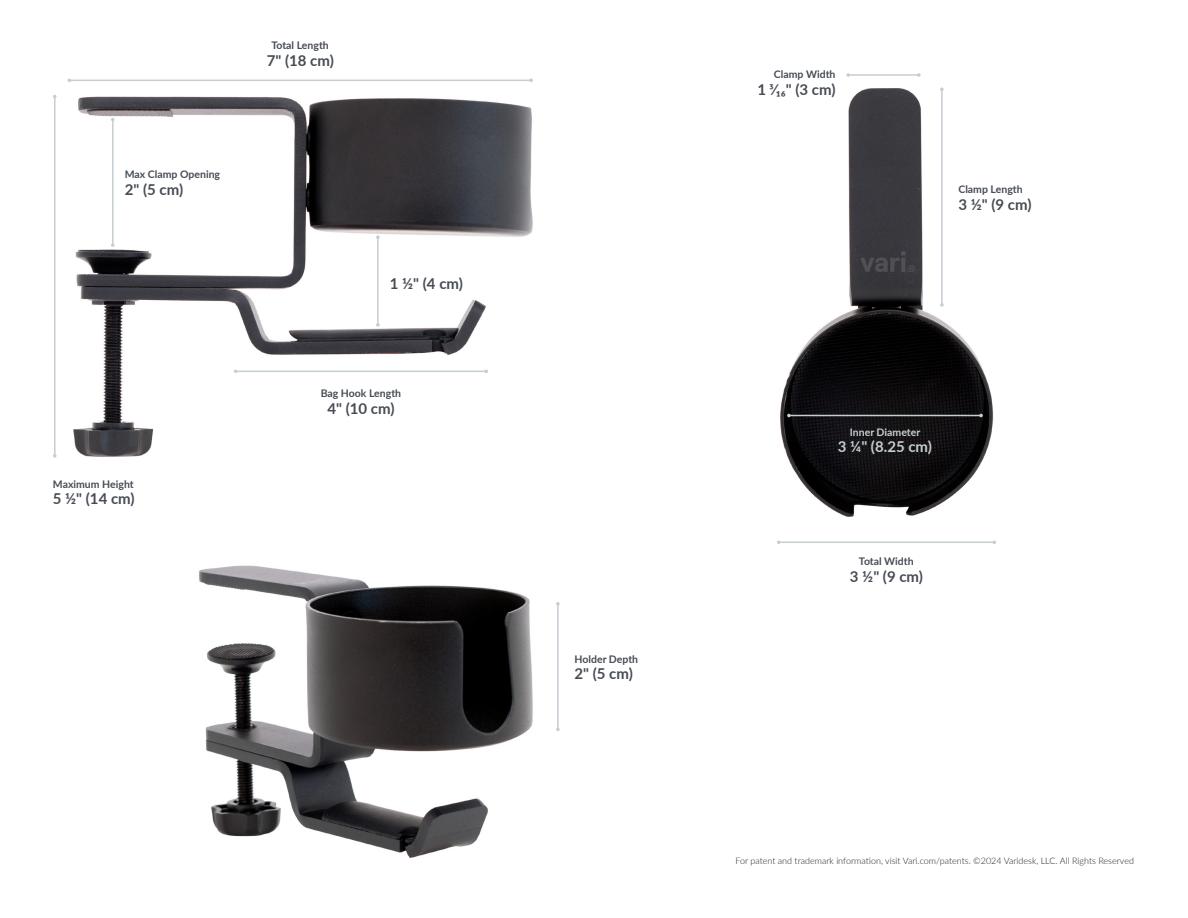
<style>
.page{position:relative;width:1188px;height:918px;background:#fff}
.page>*{position:absolute;margin:0;border:0;box-sizing:border-box;transform-origin:0 0}
.t1{font:700 15px "Lato";color:#464b54}
.t2{font:700 15px "Lato";color:#c5ced3}
.t3{font:700 10.5px "Lato";color:#464b54}
.t4{font:700 10.5px "Lato";color:#c5ced3}
.t5{font:300 9px "Lato";color:#231f20}
</style>
<div class="page">
<hr style="left:779px;top:542px;width:215px;height:1px;background:#c5ced3">
<img style="left:780px;top:88px;width:214px;height:429px">
<hr style="left:789px;top:415px;width:192px;height:1px;background:#c5ced3">
<hr style="left:848px;top:74px;width:71px;height:2px;background:#c5ced3">
<hr style="left:941px;top:89px;width:2px;height:216px;background:#c5ced3">
<svg style="left:940px;top:303px;width:4px;height:4px"></svg>
<hr style="left:69px;top:80px;width:462px;height:1px;background:#c5ced3">
<img style="left:73px;top:96px;width:460px;height:361px">
<hr style="left:557px;top:604px;width:2px;height:125px;background:#c5ced3">
<img style="left:199px;top:565px;width:334px;height:293px">
<hr style="left:236px;top:371px;width:250px;height:1px;background:#c5ced3">
<hr style="left:112px;top:120px;width:2px;height:125px;background:#c5ced3">
<svg style="left:111px;top:243px;width:4px;height:4px"></svg>
<hr style="left:54px;top:96px;width:1px;height:360px;background:#c5ced3">
<hr style="left:377px;top:237px;width:2px;height:88px;background:#c5ced3">
<svg style="left:376px;top:235px;width:4px;height:4px"></svg>
<svg style="left:376px;top:323px;width:4px;height:4px"></svg>
<p class="t3" style="left:125px;top:167px;width:97px">Max Clamp Opening</p>
<p class="t1" style="left:125px;top:178px;width:60px">2" (5 cm)</p>
<p class="t3" style="left:53px;top:476px;width:82px">Maximum Height</p>
<p class="t1" style="left:53px;top:488px;width:83px">5 ½" (14 cm)</p>
<p class="t3" style="left:271px;top:38px;width:59px">Total Length</p>
<p class="t1" style="left:267px;top:49px;width:69px">7" (18 cm)</p>
<p class="t1" style="left:390px;top:272px;width:75px">1 ½" (4 cm)</p>
<p class="t3" style="left:321px;top:386px;width:82px">Bag Hook Length</p>
<p class="t1" style="left:327px;top:397px;width:69px">4" (10 cm)</p>
<p class="t3" style="left:574px;top:651px;width:65px">Holder Depth</p>
<p class="t1" style="left:574px;top:663px;width:60px">2" (5 cm)</p>
<p class="t3" style="left:774px;top:67px;width:63px">Clamp Width</p>
<p class="t1" style="left:758px;top:78px;width:79px">1 ᶾ⁄₁₆" (3 cm)</p>
<p class="t3" style="left:958px;top:182px;width:66px">Clamp Length</p>
<p class="t1" style="left:958px;top:193px;width:75px">3 ½" (9 cm)</p>
<p class="t4" style="left:850px;top:424px;width:72px">Inner Diameter</p>
<p class="t2" style="left:838px;top:436px;width:96px">3 ¼" (8.25 cm)</p>
<p class="t3" style="left:859px;top:554px;width:56px">Total Width</p>
<p class="t1" style="left:850px;top:565px;width:75px">3 ½" (9 cm)</p>
<p class="t5" style="left:735px;top:854px;width:400px">For patent and trademark information, visit Vari.com/patents. ©2024 Varidesk, LLC. All Rights Reserved</p>
</div>
